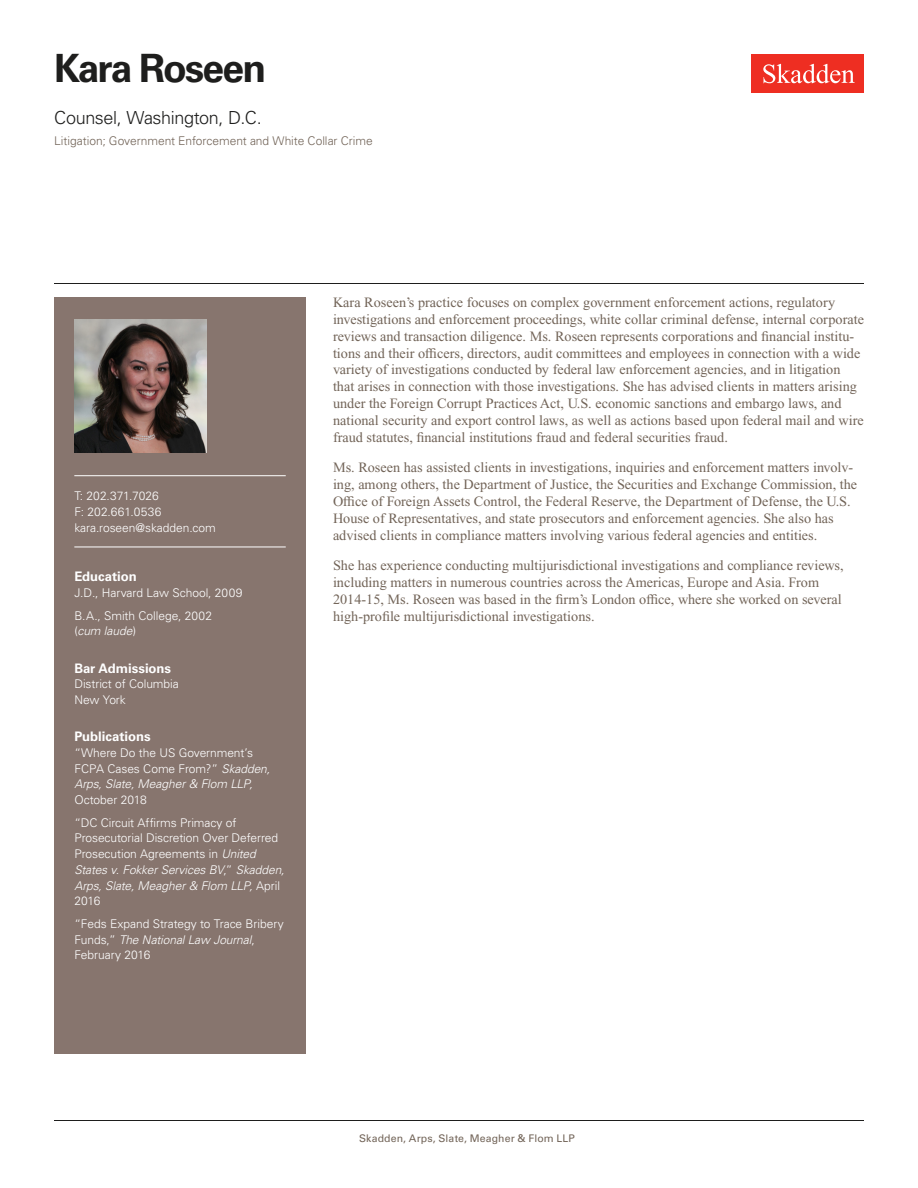
<style>
.page{position:relative;width:918px;height:1188px;background:#fff}
.page>*{position:absolute;margin:0;border:0;box-sizing:border-box;transform-origin:0 0}
.Name{font:700 39px "Univers LT Std";letter-spacing:-.05em;color:#1e1e1d}
.Title_and_Office{font:300 18px "Univers LT Std";letter-spacing:-.02em;color:#1e1e1d}
.Main_Body{font:14.25px/16.8px "Times New Roman PS Std";color:#726458}
.Bar_Admission_Educat{font:700 13.2px "Univers LT Std";letter-spacing:-.005em;color:#fff}
.Sidebar_text{font:300 12px/15.8px "Univers LT Std";letter-spacing:-.005em;color:#fff}
.Practice{font:300 12px "Univers LT Std";color:#726458}
.Email{font:300 12px "Univers LT Std";letter-spacing:-.005em;color:#fff}
.Phone_Number{font:300 12px "Univers LT Std";color:#fff}
.Fax_Number{font:300 12px "Univers LT Std";letter-spacing:.02em;color:#fff}
.Folio{font:10.5px "Univers LT Std";letter-spacing:.01em;color:#726458}
.s1{font-style:italic}
.s2{font-weight:700;color:#fff}
</style>
<div class="page">
<div style="left:752px;top:54px;width:112px;height:39px;background:#ee2e22"></div>
<svg style="left:763px;top:64px;width:92px;height:19px"></svg>
<div style="left:54px;top:297px;width:252px;height:756px;background:#87756e"></div>
<hr style="left:74px;top:475px;width:212px;height:1px;background:#fff">
<hr style="left:74px;top:547px;width:212px;height:1px;background:#fff">
<img style="left:74px;top:320px;width:132px;height:132px">
<hr style="left:54px;top:1120px;width:810px;height:1px;background:#1e1e1d">
<hr style="left:54px;top:283px;width:810px;height:1px;background:#1e1e1d">
<h1 class="Name" style="left:54px;top:46px;width:214px">Kara Roseen</h1>
<h2 class="Title_and_Office" style="left:54px;top:107px;width:209px">Counsel, Washington, D.C.</h2>
<h3 class="Practice" style="left:54px;top:134px;width:320px">Litigation; Government Enforcement and White Collar Crime</h3>
<p class="Phone_Number" style="left:74px;top:489px;width:86px">T: 202.371.7026</p>
<p class="Fax_Number" style="left:74px;top:504px;width:89px">F: 202.661.0536</p>
<p class="Email" style="left:74px;top:520px;width:143px">kara.roseen@skadden.com</p>
<p class="Bar_Admission_Educat" style="left:74px;top:569px;width:64px">Education</p>
<p class="Sidebar_text" style="left:74px;top:585px;width:170px">J.D., Harvard Law School, 2009</p>
<p class="Sidebar_text" style="left:74px;top:608px;width:139px">B.A., Smith College, 2002 (<span class="s1">cum laude</span>)</p>
<p class="Bar_Admission_Educat" style="left:74px;top:660px;width:98px">Bar Admissions</p>
<p class="Sidebar_text" style="left:74px;top:676px;width:106px">District of Columbia<br>New York</p>
<p class="Bar_Admission_Educat" style="left:74px;top:729px;width:78px">Publications</p>
<p class="Sidebar_text" style="left:74px;top:745px;width:197px">“Where Do the US Government’s<br>FCPA Cases Come From?” <span class="s1">Skadden,<br>Arps, Slate, Meagher &amp; Flom LLP,<br></span>October 2018</p>
<p class="Sidebar_text" style="left:74px;top:815px;width:212px">“DC Circuit Affirms Primacy of<br>Prosecutorial Discretion Over Deferred<br>Prosecution Agreements in <span class="s1">United<br>States v. Fokker Services BV</span>,” <span class="s1">Skadden,<br>Arps, Slate, Meagher &amp; Flom LLP,</span> April<br>2016</p>
<p class="Sidebar_text" style="left:74px;top:916px;width:211px">“Feds Expand Strategy to Trace Bribery<br>Funds,” <span class="s1">The National Law Journal</span>,<br>February 2016</p>
<p class="Main_Body" style="left:333px;top:294px;width:533px">Kara Roseen’s practice focuses on complex government enforcement actions, regulatory investigations and enforcement proceedings, white collar criminal defense, internal corporate reviews and transaction diligence. Ms. Roseen represents corporations and financial institu&shy;tions and their officers, directors, audit committees and employees in connection with a wide variety of investigations conducted by federal law enforcement agencies, and in litigation that arises in connection with those investigations. She has advised clients in matters arising under the Foreign Corrupt Practices Act, U.S. economic sanctions and embargo laws, and national security and export control laws, as well as actions based upon federal mail and wire fraud statutes, financial institutions fraud and federal securities fraud.</p>
<p class="Main_Body" style="left:333px;top:459px;width:526px">Ms. Roseen has assisted clients in investigations, inquiries and enforcement matters involv&shy;ing, among others, the Department of Justice, the Securities and Exchange Commission, the Office of Foreign Assets Control, the Federal Reserve, the Department of Defense, the U.S.<br>House of Representatives, and state prosecutors and enforcement agencies. She also has advised clients in compliance matters involving various federal agencies and entities.</p>
<p class="Main_Body" style="left:333px;top:557px;width:512px">She has experience conducting multijurisdictional investigations and compliance reviews, including matters in numerous countries across the Americas, Europe and Asia. From 2014-15, Ms. Roseen was based in the firm’s London office, where she worked on several high-profile multijurisdictional investigations.</p>
<p class="Folio" style="left:343px;top:1132px;width:233px"><span class="s2">1</span> Skadden, Arps, Slate, Meagher &amp; Flom LLP</p>
</div>
